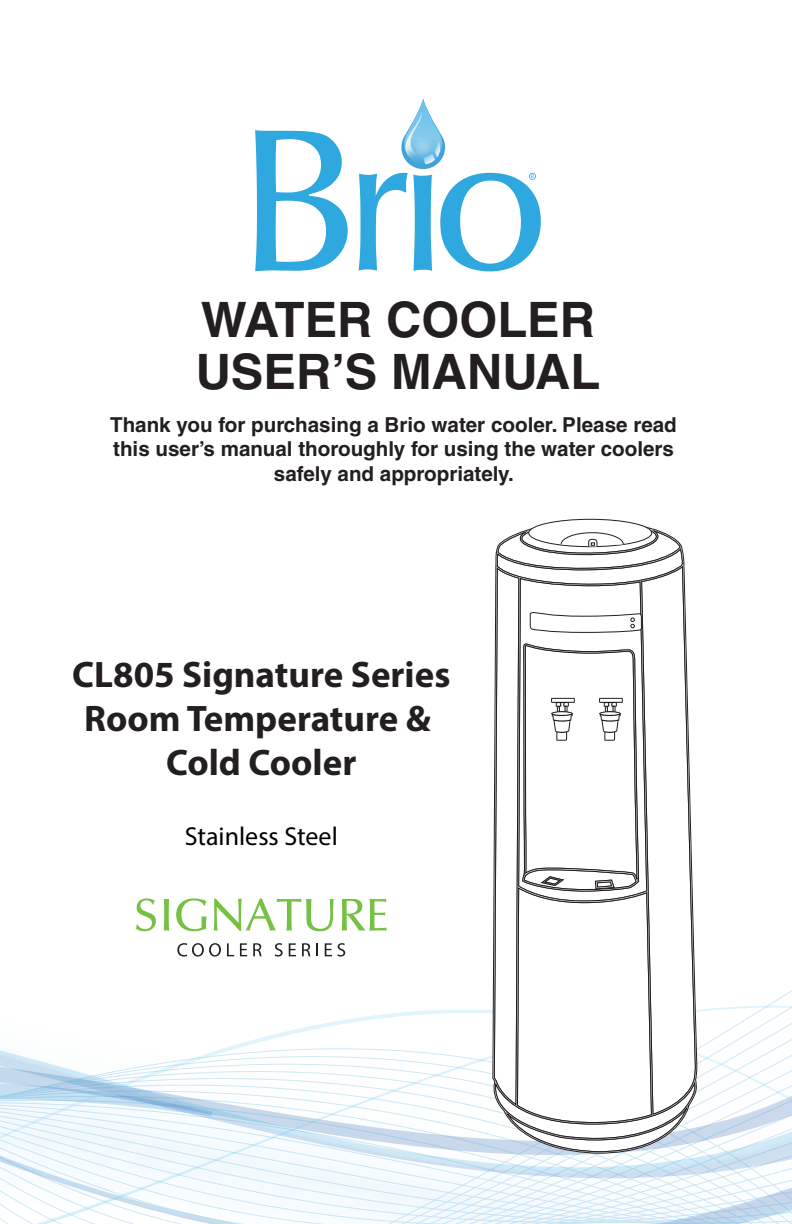
<style>
.page{position:relative;width:792px;height:1224px;background:#fff}
.page>*{position:absolute;margin:0;border:0;box-sizing:border-box;transform-origin:0 0}
.t1{font:700 48.8px/51.4px "Helvetica CE";color:#231f20}
.t2{font:700 37px/44px "Myriad Pro";color:#231f20;text-align:center}
.t3{font:26px "Myriad Pro";color:#000}
.t4{font:700 20.6px/24.8px "Helvetica CE";color:#231f20;text-align:center}
.t5{font:500 5.4px "Optima";color:#2ea8df}
</style>
<div class="page">
<svg style="left:0;top:1006px;width:792px;height:218px"></svg>
<svg style="left:136px;top:898px;width:20px;height:33px"></svg>
<svg style="left:164px;top:899px;width:5px;height:32px"></svg>
<svg style="left:176px;top:898px;width:30px;height:33px"></svg>
<svg style="left:214px;top:898px;width:120px;height:33px"></svg>
<svg style="left:342px;top:899px;width:45px;height:32px"></svg>
<svg style="left:177px;top:943px;width:44px;height:14px"></svg>
<svg style="left:227px;top:943px;width:7px;height:13px"></svg>
<svg style="left:240px;top:943px;width:7px;height:13px"></svg>
<svg style="left:253px;top:943px;width:9px;height:13px"></svg>
<svg style="left:275px;top:943px;width:8px;height:14px"></svg>
<svg style="left:289px;top:943px;width:7px;height:13px"></svg>
<svg style="left:302px;top:943px;width:16px;height:13px"></svg>
<svg style="left:325px;top:943px;width:20px;height:14px"></svg>
<svg style="left:492px;top:519px;width:206px;height:705px"></svg>
<div style="left:528px;top:519px;width:124px;height:28px;border:1px solid #231f20;border-radius:50%"></div>
<svg style="left:493px;top:521px;width:203px;height:632px"></svg>
<svg style="left:255px;top:130px;width:93px;height:141px"></svg>
<img style="left:344px;top:130px;width:4px;height:97px">
<svg style="left:359px;top:99px;width:182px;height:172px"></svg>
<p class="t5" style="left:531px;top:173px;width:5px">R</p>
<h1 class="t1" style="left:196px;top:294px;width:406px">WATER COOLER<br>USER’S MANUAL</h1>
<p class="t4" style="left:110px;top:412px;width:568px">Thank you for purchasing a Brio water cooler. Please read this user’s manual thoroughly for using the water coolers safely and appropriately.</p>
<h2 class="t2" style="left:72px;top:651px;width:380px">CL805 Signature Series<br>Room Temperature &amp;<br>Cold Cooler</h2>
<p class="t3" style="left:185px;top:820px;width:155px">Stainless Steel</p>
</div>
